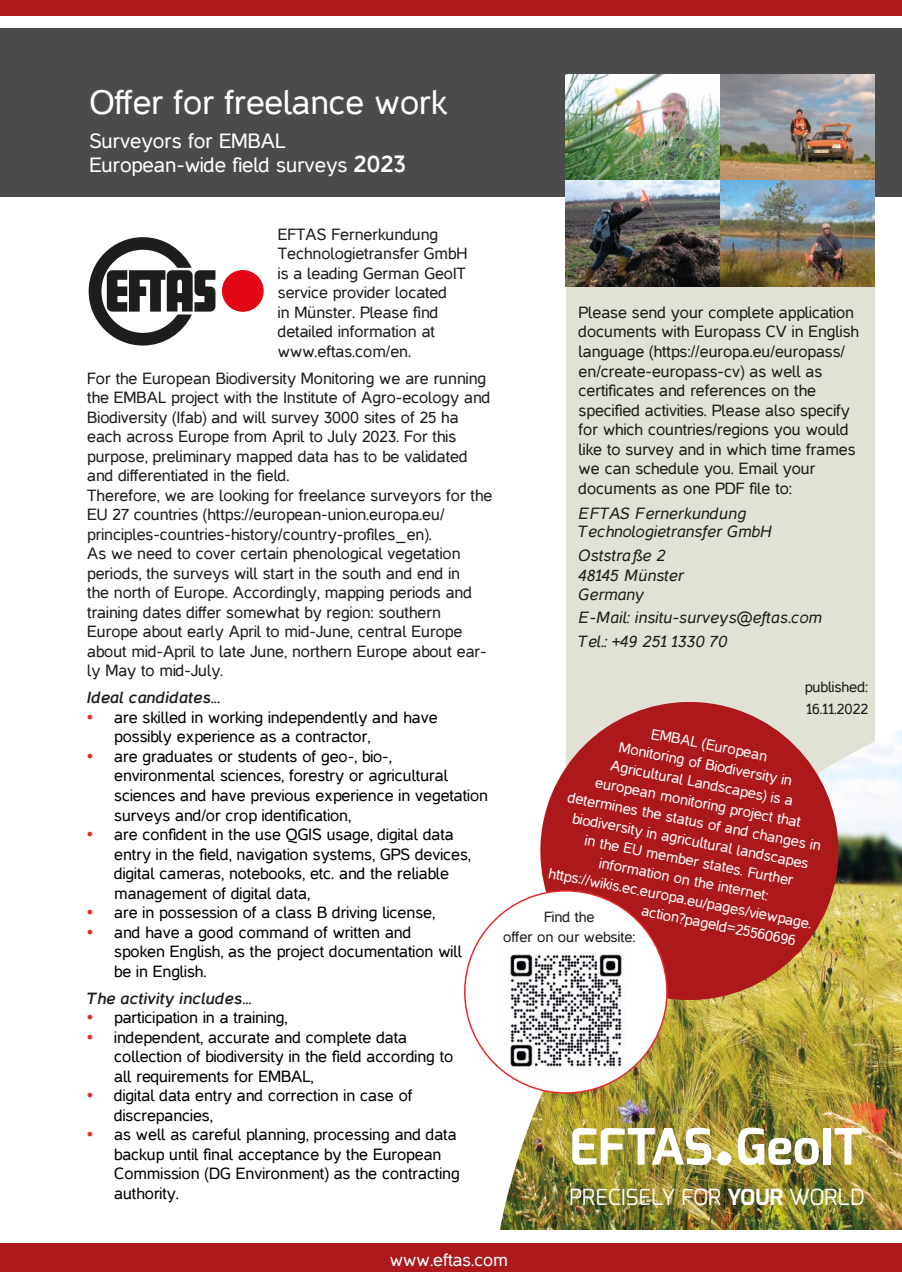
<style>
.page{position:relative;width:902px;height:1272px;background:#fff}
.page>*{position:absolute;margin:0;border:0;box-sizing:border-box;transform-origin:0 0}
.t1{font:700 50.1px "Exo";color:#fff}
.t2{font:34.5px "Casper";color:#fff}
.t3{font:22.2px "Exo";color:#fff}
.t4{font:21px "Casper";color:#fff}
.t5{font:18px "Casper";color:#fff}
.t6{font:16.5px/19.5px "Casper";color:#1d1d1b}
.test{font:16.5px/19.5px "Casper";color:#000}
.t7{font:italic 16.5px "Casper";color:#1d1d1b}
.t8{font:italic 700 16.5px "Casper";color:#1d1d1b}
.t9{font:15px/19.5px "Casper";color:#fff;text-align:center}
.t10{font:15px "Casper";color:#1d1d1b}
.s1{font-weight:700;font-size:24px}
.s2{font-weight:700;color:#e6282b}
.s3{font-family:"Bauhaus 93";font-weight:400;font-size:60.3px}
.s4{font-weight:700}
</style>
<div class="page">
<div style="left:566px;top:261px;width:308px;height:806px;background:#e2e1d6"></div>
<div style="left:0;top:0;width:901px;height:185px;background:#ad191b"></div>
<img style="left:493px;top:729px;width:408px;height:501px">
<div style="left:0;top:16px;width:901px;height:12px;background:#fff"></div>
<div style="left:0;top:28px;width:901px;height:168px;background:#4c4b4c"></div>
<div style="left:0;top:1243px;width:901px;height:28px;background:#ad191b"></div>
<svg style="left:527px;top:701px;width:324px;height:312px;background:#b94c42"></svg>
<img style="left:566px;top:74px;width:154px;height:106px">
<img style="left:720px;top:74px;width:154px;height:106px">
<img style="left:566px;top:180px;width:154px;height:106px">
<img style="left:720px;top:180px;width:154px;height:106px">
<div style="left:222px;top:270px;width:42px;height:42px;background:#e30614;border-radius:50%"></div>
<svg style="left:89px;top:237px;width:126px;height:108px"></svg>
<div style="left:464px;top:890px;width:203px;height:202px;background:#fff;border-radius:50%"></div>
<img style="left:499px;top:954px;width:133px;height:123px">
<p class="t2" style="left:89px;top:83px;width:359px">Offer for freelance work</p>
<p class="t4" style="left:89px;top:130px;width:198px">Surveyors for EMBAL</p>
<p class="t4" style="left:89px;top:154px;width:318px">European-wide field surveys <span class="s1">2023</span></p>
<p class="t6" style="left:278px;top:224px;width:162px">EFTAS Fernerkundung</p>
<p class="t6" style="left:278px;top:244px;width:191px">Technologietransfer GmbH</p>
<p class="t6" style="left:278px;top:263px;width:190px">is a leading German GeoIT service provider located</p>
<p class="t6" style="left:278px;top:302px;width:162px">in Münster. Please find</p>
<p class="t6" style="left:278px;top:322px;width:159px">detailed information at</p>
<p class="t6" style="left:278px;top:341px;width:135px">www.eftas.com/en.</p>
<p class="t6" style="left:87px;top:368px;width:404px">For the European Biodiversity Monitoring we are running the EMBAL project with the Institute of Agro-ecology and<br>Biodiversity (Ifab) and will survey 3000 sites of 25 ha</p>
<p class="t6" style="left:87px;top:427px;width:370px">each across Europe from April to July 2023. For this</p>
<p class="t6" style="left:87px;top:446px;width:382px">purpose, preliminary mapped data has to be validated and differentiated in the field.</p>
<p class="t6" style="left:87px;top:485px;width:406px">Therefore, we are looking for freelance surveyors for the<br>EU 27 countries (https://european-union.europa.eu/</p>
<p class="t6" style="left:87px;top:524px;width:346px">principles-countries-history/country-profiles_en).</p>
<p class="t6" style="left:87px;top:544px;width:386px">As we need to cover certain phenological vegetation periods, the surveys will start in the south and end in the north of Europe. Accordingly, mapping periods and training dates differ somewhat by region: southern</p>
<p class="t6" style="left:87px;top:622px;width:401px">Europe about early April to mid-June, central Europe about mid-April to late June, northern Europe about ear&shy;ly May to mid-July.</p>
<p class="t8" style="left:87px;top:688px;width:134px">Ideal candidates...</p>
<p class="test" style="left:114px;top:707px;width:325px;text-indent:-27px"><span class="s2">•</span> are skilled in working independently and have possibly experience as a contractor,</p>
<p class="test" style="left:114px;top:746px;width:375px;text-indent:-27px"><span class="s2">•</span> are graduates or students of geo-, bio-, environmental sciences, forestry or agricultural sciences and have previous experience in vegetation surveys and/or crop identification,</p>
<p class="test" style="left:114px;top:824px;width:358px;text-indent:-27px"><span class="s2">•</span> are confident in the use QGIS usage, digital data entry in the field, navigation systems, GPS devices, digital cameras, notebooks, etc. and the reliable</p>
<p class="test" style="left:114px;top:883px;width:197px">management of digital data,</p>
<p class="test" style="left:87px;top:902px;width:349px"><span class="s2">•</span> are in possession of a class B driving license,</p>
<p class="test" style="left:114px;top:922px;width:349px;text-indent:-27px"><span class="s2">•</span> and have a good command of written and spoken English, as the project documentation will be in English.</p>
<p class="t8" style="left:87px;top:988px;width:166px">The activity includes...</p>
<p class="test" style="left:87px;top:1007px;width:202px"><span class="s2">•</span> participation in a training,</p>
<p class="test" style="left:114px;top:1027px;width:340px;text-indent:-27px"><span class="s2">•</span> independent, accurate and complete data collection of biodiversity in the field according to all requirements for EMBAL,</p>
<p class="test" style="left:114px;top:1085px;width:300px;text-indent:-27px"><span class="s2">•</span> digital data entry and correction in case of discrepancies,</p>
<p class="test" style="left:114px;top:1124px;width:347px;text-indent:-27px"><span class="s2">•</span> as well as careful planning, processing and data backup until final acceptance by the European Commission (DG Environment) as the contracting authority.</p>
<p class="t6" style="left:578px;top:302px;width:282px">Please send your complete application documents with Europass CV in English language (https://europa.eu/europass/ en/create-europass-cv) as well as</p>
<p class="t6" style="left:578px;top:380px;width:239px">certificates and references on the</p>
<p class="t6" style="left:578px;top:400px;width:278px">specified activities. Please also specify for which countries/regions you would like to survey and in which time frames we can schedule you. Email your</p>
<p class="t6" style="left:578px;top:478px;width:215px">documents as one PDF file to:</p>
<p class="t7" style="left:578px;top:504px;width:169px">EFTAS Fernerkundung</p>
<p class="t7" style="left:578px;top:522px;width:195px">Technologietransfer GmbH</p>
<p class="t7" style="left:578px;top:546px;width:89px">Oststraße 2</p>
<p class="t7" style="left:578px;top:566px;width:107px">48145 Münster</p>
<p class="t7" style="left:578px;top:585px;width:67px">Germany</p>
<p class="t7" style="left:578px;top:608px;width:245px">E-Mail: insitu-surveys@eftas.com</p>
<p class="t7" style="left:578px;top:632px;width:151px">Tel.: +49 251 1330 70</p>
<p class="t10" style="left:804px;top:678px;width:65px">published:</p>
<p class="t10" style="left:806px;top:701px;width:63px">16.11.2022</p>
<p class="t9" style="left:653px;top:724px;width:119px;rotate:11deg">EMBAL (European</p>
<p class="t9" style="left:616px;top:736px;width:187px;rotate:11deg">Monitoring of Biodiversity in<br>Agricultural Landscapes) is a</p>
<p class="t9" style="left:597px;top:772px;width:210px;rotate:11deg">european monitoring project that</p>
<p class="t9" style="left:570px;top:787px;width:259px;rotate:11deg">determines the status of and changes in biodiversity in agricultural landscapes</p>
<p class="t9" style="left:587px;top:830px;width:213px;rotate:11deg">in the EU member states. Further</p>
<p class="t9" style="left:601px;top:853px;width:174px;rotate:11deg">information on the internet:</p>
<p class="t9" style="left:647px;top:881px;width:171px;text-align:left;text-indent:-98px;rotate:11deg">https://wikis.ec.europa.eu/pages/viewpage. action?pageId=25560696</p>
<p class="t10" style="left:544px;top:908px;width:52px">Find the</p>
<p class="t10" style="left:503px;top:928px;width:134px">offer on our website:</p>
<p class="t1" style="left:569px;top:1114px;width:295px">EFTAS<span class="s3">.</span>GeoIT</p>
<p class="t3" style="left:569px;top:1182px;width:297px">PRECISELY FOR <span class="s4">YOUR</span> WORLD</p>
<p class="t5" style="left:390px;top:1249px;width:119px">www.eftas.com</p>
</div>
